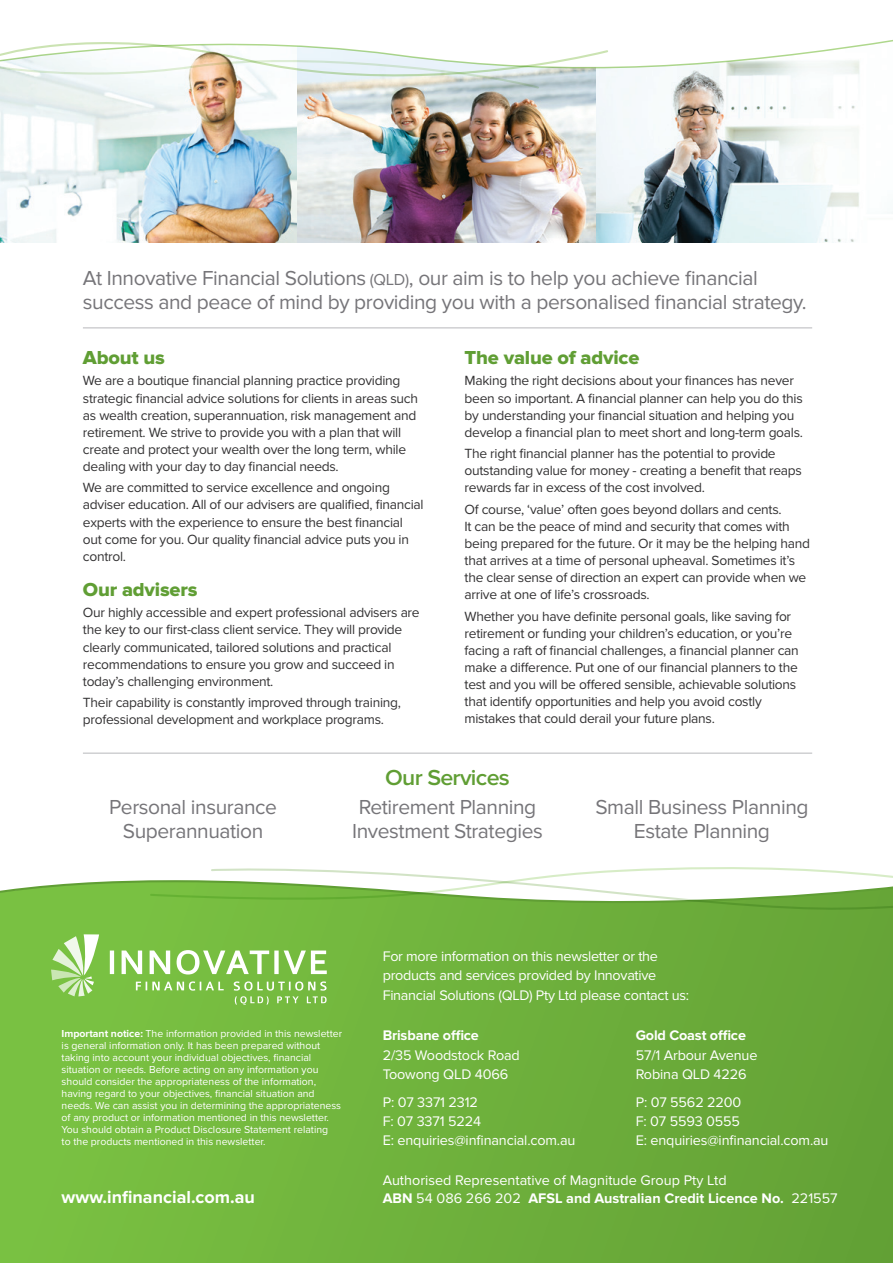
<style>
.page{position:relative;width:893px;height:1263px;background:#fff}
.page>*{position:absolute;margin:0;border:0;box-sizing:border-box;transform-origin:0 0}
._02_Sub_Heading{font:600 22.5px "Proxima Nova";letter-spacing:-.03em;color:#609e34}
._12_Cool_Intro_14_16{font:21px/24px "Proxima Nova";letter-spacing:-.02em;color:#767579;text-align:center}
._03_Sub_Heading_13pt{font:19.5px "Proxima Nova Extrabld";letter-spacing:-.01em;color:#609e34}
.t1{font:700 18px "Proxima Nova";color:#fff}
.t2{font:14.4px/19.2px "Proxima Nova";letter-spacing:-.01em;color:#fff}
.t3{font:700 14.4px "Proxima Nova";letter-spacing:-.01em;color:#fff}
.PG8_Proxima_9_2_11_4{font:13.8px/17.1px "Proxima Nova";letter-spacing:-.02em;color:#333233}
.t4{font:10.5px/12px "Proxima Nova";color:#fff}
.s1{font-size:16.5px}
.s2{font-weight:700}
</style>
<div class="page">
<img style="left:0;top:90px;width:298px;height:152px">
<img style="left:298px;top:90px;width:595px;height:152px">
<svg style="left:0;top:867px;width:893px;height:396px;background:#79b84a"></svg>
<svg style="left:0;top:40px;width:893px;height:50px"></svg>
<hr style="left:83px;top:327px;width:729px;height:1px;background:#b7b8bb">
<hr style="left:83px;top:753px;width:729px;height:1px;background:#b7b8bb">
<p class="_12_Cool_Intro_14_16" style="left:83px;top:266px;width:725px;text-align:left">At Innovative Financial Solutions <span class="s1">(QLD)</span>, our aim is to help you achieve financial success and peace of mind by providing you with a personalised financial strategy.</p>
<p class="_03_Sub_Heading_13pt" style="left:83px;top:349px;width:83px">About us</p>
<p class="PG8_Proxima_9_2_11_4" style="left:83px;top:373px;width:337px">We are a boutique financial planning practice providing strategic financial advice solutions for clients in areas such as wealth creation, superannuation, risk management and retirement. We strive to provide you with a plan that will create and protect your wealth over the long term, while dealing with your day to day financial needs.</p>
<p class="PG8_Proxima_9_2_11_4" style="left:83px;top:480px;width:342px">We are committed to service excellence and ongoing adviser education. All of our advisers are qualified, financial experts with the experience to ensure the best financial out come for you. Our quality financial advice puts you in control.</p>
<p class="_03_Sub_Heading_13pt" style="left:83px;top:581px;width:116px">Our advisers</p>
<p class="PG8_Proxima_9_2_11_4" style="left:83px;top:605px;width:338px">Our highly accessible and expert professional advisers are the key to our first-class client service. They will provide clearly communicated, tailored solutions and practical recommendations to ensure you grow and succeed in today’s challenging environment.</p>
<p class="PG8_Proxima_9_2_11_4" style="left:83px;top:694px;width:320px">Their capability is constantly improved through training, professional development and workplace programs.</p>
<p class="_03_Sub_Heading_13pt" style="left:465px;top:349px;width:176px">The value of advice</p>
<p class="PG8_Proxima_9_2_11_4" style="left:465px;top:373px;width:340px">Making the right decisions about your finances has never been so important. A financial planner can help you do this by understanding your financial situation and helping you develop a financial plan to meet short and long-term goals.</p>
<p class="PG8_Proxima_9_2_11_4" style="left:465px;top:445px;width:339px">The right financial planner has the potential to provide outstanding value for money - creating a benefit that reaps rewards far in excess of the cost involved.</p>
<p class="PG8_Proxima_9_2_11_4" style="left:465px;top:501px;width:347px">Of course, ‘value’ often goes beyond dollars and cents.<br>It can be the peace of mind and security that comes with being prepared for the future. Or it may be the helping hand that arrives at a time of personal upheaval. Sometimes it’s the clear sense of direction an expert can provide when we arrive at one of life’s crossroads.</p>
<p class="PG8_Proxima_9_2_11_4" style="left:465px;top:608px;width:336px">Whether you have definite personal goals, like saving for retirement or funding your children’s education, or you’re facing a raft of financial challenges, a financial planner can make a difference. Put one of our financial planners to the test and you will be offered sensible, achievable solutions that identify opportunities and help you avoid costly mistakes that could derail your future plans.</p>
<p class="_02_Sub_Heading" style="left:385px;top:767px;width:126px">Our Services</p>
<p class="_12_Cool_Intro_14_16" style="left:109px;top:795px;width:169px">Personal insurance<br>Superannuation</p>
<p class="_12_Cool_Intro_14_16" style="left:352px;top:795px;width:192px">Retirement Planning<br>Investment Strategies</p>
<p class="_12_Cool_Intro_14_16" style="left:595px;top:795px;width:215px">Small Business Planning<br>Estate Planning</p>
<p class="t2" style="left:383px;top:947px;width:308px">For more information on this newsletter or the products and services provided by Innovative<br>Financial Solutions (QLD) Pty Ltd please contact us:</p>
<p class="t4" style="left:62px;top:1028px;width:282px"><span class="s2">Important notice:</span> The information provided in this newsletter is general information only. It has been prepared without taking into account your individual objectives, financial situation or needs. Before acting on any information you should consider the appropriateness of the information, having regard to your objectives, financial situation and needs. We can assist you in determining the appropriateness of any product or information mentioned in this newsletter.<br>You should obtain a Product Disclosure Statement relating<br>to the products mentioned in this newsletter.</p>
<p class="t3" style="left:383px;top:1027px;width:98px">Brisbane office</p>
<p class="t2" style="left:383px;top:1046px;width:139px">2/35 Woodstock Road<br>Toowong QLD 4066</p>
<p class="t2" style="left:383px;top:1093px;width:194px">P: 07 3371 2312<br>F: 07 3371 5224<br>E: enquiries@infinancial.com.au</p>
<p class="t3" style="left:636px;top:1027px;width:112px">Gold Coast office</p>
<p class="t2" style="left:636px;top:1046px;width:123px">57/1 Arbour Avenue<br>Robina QLD 4226</p>
<p class="t2" style="left:636px;top:1093px;width:194px">P: 07 5562 2200<br>F: 07 5593 0555<br>E: enquiries@infinancial.com.au</p>
<p class="t1" style="left:62px;top:1186px;width:195px">www.infinancial.com.au</p>
<p class="t2" style="left:383px;top:1172px;width:456px;line-height:18px">Authorised Representative of Magnitude Group Pty Ltd<br><span class="s2">ABN</span> 54 086 266 202 <span class="s2">AFSL and Australian Credit Licence No.</span> 221557</p>
</div>
